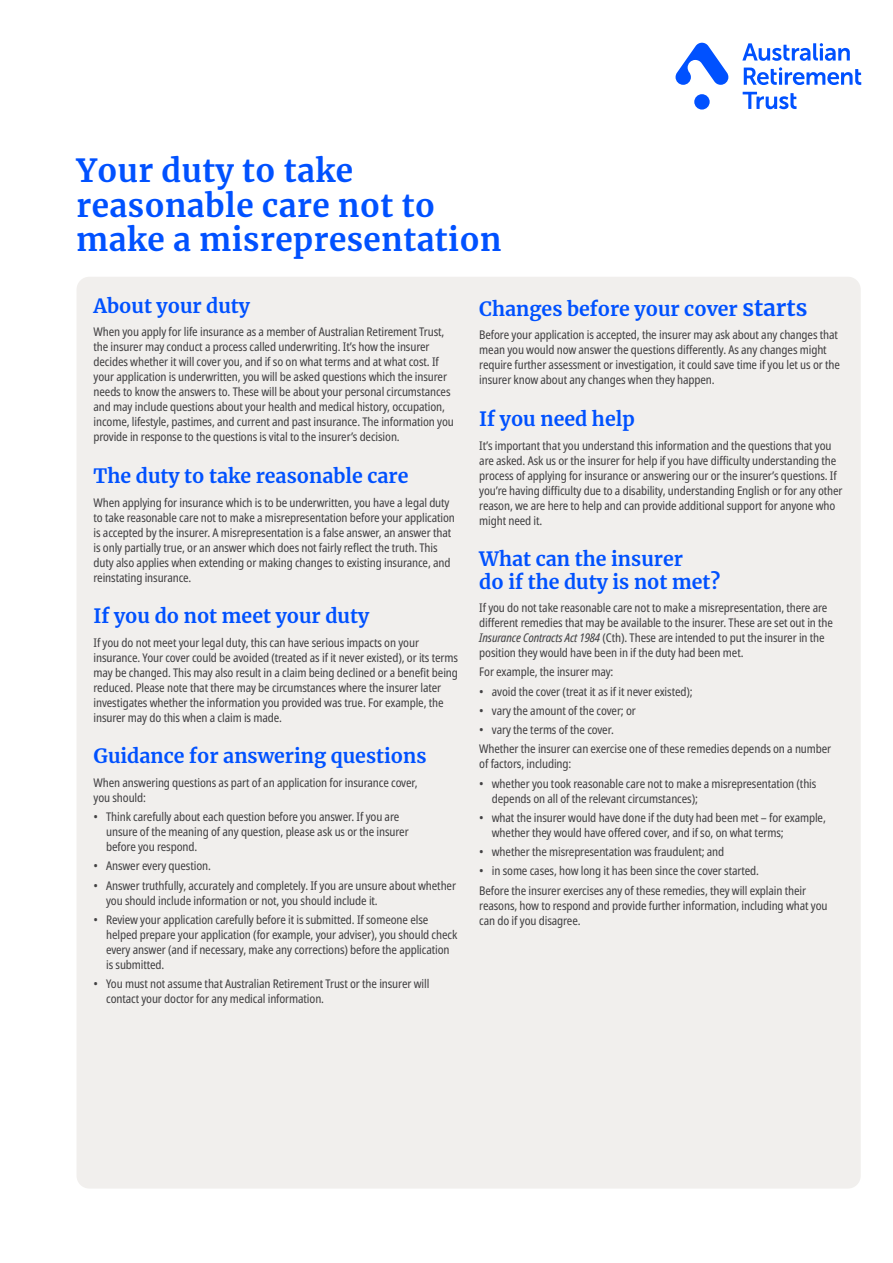
<style>
.page{position:relative;width:893px;height:1263px;background:#fff}
.page>*{position:absolute;margin:0;border:0;box-sizing:border-box;transform-origin:0 0}
.t1{font:700 31.5px/34.5px "Merriweather";letter-spacing:.015em;color:#0051ff}
.t2{font:700 19.5px/22.5px "Merriweather";color:#0051ff}
.t3{font:condensed 12px/15px "Noto Sans";letter-spacing:-.01em;color:#414042}
.s1{font-size:22.5px}
.s2{font-style:italic}
</style>
<div class="page">
<div style="left:77px;top:277px;width:784px;height:911px;background:#f1efed;border-radius:13px"></div>
<svg style="left:742px;top:43px;width:119px;height:66px"></svg>
<svg style="left:675px;top:43px;width:53px;height:67px"></svg>
<h1 class="t1" style="left:77px;top:153px;width:426px">Your duty to take reasonable care not to make a misrepresentation</h1>
<h2 class="t2" style="left:94px;top:294px;width:158px">About your duty</h2>
<p class="t3" style="left:94px;top:325px;width:362px">When you apply for life insurance as a member of Australian Retirement Trust, the insurer may conduct a process called underwriting. It’s how the insurer decides whether it will cover you, and if so on what terms and at what cost. If your application is underwritten, you will be asked questions which the insurer needs to know the answers to. These will be about your personal circumstances and may include questions about your health and medical history, occupation, income, lifestyle, pastimes, and current and past insurance. The information you provide in response to the questions is vital to the insurer’s decision.</p>
<h2 class="t2" style="left:94px;top:464px;width:316px">The duty to take reasonable care</h2>
<p class="t3" style="left:94px;top:495px;width:363px">When applying for insurance which is to be underwritten, you have a legal duty to take reasonable care not to make a misrepresentation before your application is accepted by the insurer. A misrepresentation is a false answer, an answer that is only partially true, or an answer which does not fairly reflect the truth. This duty also applies when extending or making changes to existing insurance, and reinstating insurance.</p>
<h2 class="t2" style="left:94px;top:604px;width:277px">If you do not meet your duty</h2>
<p class="t3" style="left:94px;top:635px;width:366px">If you do not meet your legal duty, this can have serious impacts on your insurance. Your cover could be avoided (treated as if it never existed), or its terms may be changed. This may also result in a claim being declined or a benefit being reduced. Please note that there may be circumstances where the insurer later investigates whether the information you provided was true. For example, the insurer may do this when a claim is made.</p>
<h2 class="t2" style="left:94px;top:744px;width:334px">Guidance for answering questions</h2>
<p class="t3" style="left:94px;top:775px;width:326px">When answering questions as part of an application for insurance cover, you should:</p>
<p class="t3" style="left:106px;top:810px;width:304px;text-indent:-13px">• Think carefully about each question before you answer. If you are unsure of the meaning of any question, please ask us or the insurer before you respond.</p>
<p class="t3" style="left:94px;top:859px;width:119px">• Answer every question.</p>
<p class="t3" style="left:106px;top:878px;width:351px;text-indent:-13px">• Answer truthfully, accurately and completely. If you are unsure about whether you should include information or not, you should include it.</p>
<p class="t3" style="left:106px;top:912px;width:353px;text-indent:-13px">• Review your application carefully before it is submitted. If someone else helped prepare your application (for example, your adviser), you should check every answer (and if necessary, make any corrections) before the application is submitted.</p>
<p class="t3" style="left:106px;top:977px;width:325px;text-indent:-13px">• You must not assume that Australian Retirement Trust or the insurer will contact your doctor for any medical information.</p>
<h2 class="t2" style="left:479px;top:297px;width:330px">Changes before your cover <span class="s1">starts</span></h2>
<p class="t3" style="left:479px;top:328px;width:362px">Before your application is accepted, the insurer may ask about any changes that mean you would now answer the questions differently. As any changes might require further assessment or investigation, it could save time if you let us or the insurer know about any changes when they happen.</p>
<h2 class="t2" style="left:479px;top:407px;width:157px">If you need help</h2>
<p class="t3" style="left:479px;top:438px;width:365px">It’s important that you understand this information and the questions that you are asked. Ask us or the insurer for help if you have difficulty understanding the process of applying for insurance or answering our or the insurer’s questions. If you’re having difficulty due to a disability, understanding English or for any other reason, we are here to help and can provide additional support for anyone who might need it.</p>
<h2 class="t2" style="left:479px;top:547px;width:243px">What can the insurer<br>do if the duty is not met?</h2>
<p class="t3" style="left:479px;top:601px;width:355px">If you do not take reasonable care not to make a misrepresentation, there are different remedies that may be available to the insurer. These are set out in the <span class="s2">Insurance Contracts Act 1984</span> (Cth). These are intended to put the insurer in the position they would have been in if the duty had been met.</p>
<p class="t3" style="left:479px;top:665px;width:136px">For example, the insurer may:</p>
<p class="t3" style="left:479px;top:684px;width:215px">• avoid the cover (treat it as if it never existed);</p>
<p class="t3" style="left:479px;top:703px;width:158px">• vary the amount of the cover; or</p>
<p class="t3" style="left:479px;top:720px;width:354px;line-height:19.2px">• vary the terms of the cover.<br>Whether the insurer can exercise one of these remedies depends on a number</p>
<p class="t3" style="left:479px;top:757px;width:94px">of factors, including:</p>
<p class="t3" style="left:492px;top:776px;width:326px;text-indent:-13px">• whether you took reasonable care not to make a misrepresentation (this depends on all of the relevant circumstances);</p>
<p class="t3" style="left:492px;top:810px;width:335px;text-indent:-13px">• what the insurer would have done if the duty had been met – for example, whether they would have offered cover, and if so, on what terms;</p>
<p class="t3" style="left:479px;top:845px;width:246px">• whether the misrepresentation was fraudulent; and</p>
<p class="t3" style="left:479px;top:862px;width:328px;line-height:19.2px">• in some cases, how long it has been since the cover started.<br>Before the insurer exercises any of these remedies, they will explain their</p>
<p class="t3" style="left:479px;top:898px;width:350px">reasons, how to respond and provide further information, including what you can do if you disagree.</p>
</div>
